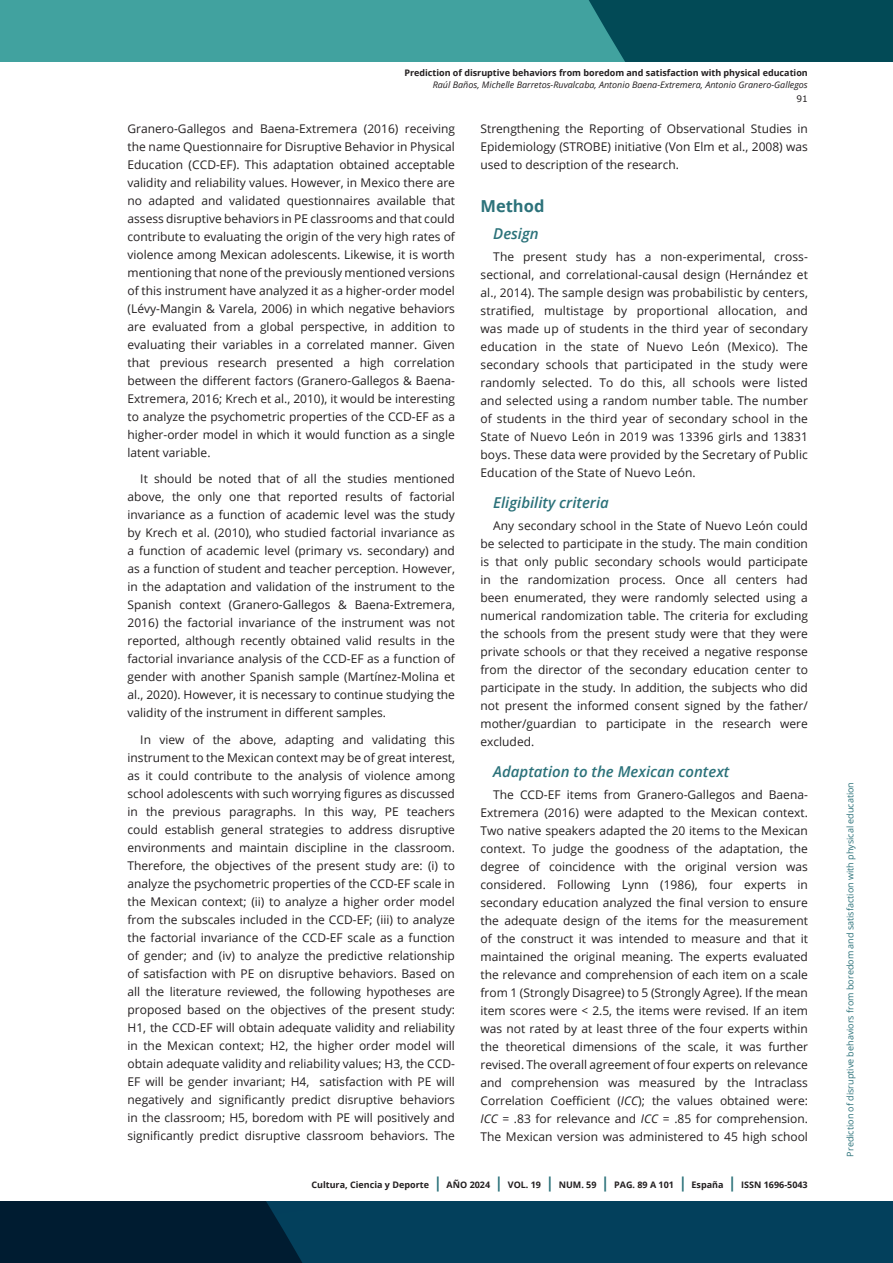
<style>
.page{position:relative;width:893px;height:1263px;background:#fff}
.page>*{position:absolute;margin:0;border:0;box-sizing:border-box;transform-origin:0 0}
.subtitulo_H3{font:700 16.5px "Open Sans";color:#2c727a}
.subtitulo_2_H3{font:italic 600 15px "Open Sans";color:#2c727a}
.Cuerpo_de_texto_P{font:12px/18px "Open Sans";color:#231f20;text-align:justify}
.t1{font:700 9px "Open Sans";color:#231f20}
.t2{font:italic 9px "Open Sans";color:#231f20}
.t3{font:9px "Open Sans";color:#2c727a}
.t4{font:9px "Verdana";color:#231f20}
.s1{font-style:italic}
.s2{font-size:15px;color:#2c727a}
</style>
<div class="page">
<svg style="left:0;top:1201px;width:893px;height:62px;background:#02344e"></svg>
<div style="left:0;top:0;width:893px;height:62px;background:#41a29f"></div>
<div style="left:589px;top:0;width:304px;height:62px;background:#024a56"></div>
<p class="t1" style="left:404px;top:67px;width:405px">Prediction of disruptive behaviors from boredom and satisfaction with physical education</p>
<p class="t2" style="left:433px;top:79px;width:377px">Raúl Baños, Michelle Barretos-Ruvalcaba, Antonio Baena-Extremera, Antonio Granero-Gallegos</p>
<p class="t4" style="left:796px;top:92px;width:13px">91</p>
<p class="Cuerpo_de_texto_P" style="left:128px;top:119px;width:329px">Granero-Gallegos and Baena-Extremera (2016) receiving the name Questionnaire for Disruptive Behavior in Physical Education (CCD-EF). This adaptation obtained acceptable validity and reliability values. However, in Mexico there are no adapted and validated questionnaires available that assess disruptive behaviors in PE classrooms and that could contribute to evaluating the origin of the very high rates of violence among Mexican adolescents. Likewise, it is worth mentioning that none of the previously mentioned versions of this instrument have analyzed it as a higher-order model (Lévy-Mangin &amp; Varela, 2006) in which negative behaviors are evaluated from a global perspective, in addition to evaluating their variables in a correlated manner. Given that previous research presented a high correlation between the different factors (Granero-Gallegos &amp; Baena-Extremera, 2016; Krech et al., 2010), it would be interesting to analyze the psychometric properties of the CCD-EF as a higher-order model in which it would function as a single latent variable.</p>
<p class="Cuerpo_de_texto_P" style="left:128px;top:469px;width:329px;text-indent:13px">It should be noted that of all the studies mentioned above, the only one that reported results of factorial invariance as a function of academic level was the study by Krech et al. (2010), who studied factorial invariance as a function of academic level (primary vs. secondary) and as a function of student and teacher perception. However, in the adaptation and validation of the instrument to the Spanish context (Granero-Gallegos &amp; Baena-Extremera, 2016) the factorial invariance of the instrument was not reported, although recently obtained valid results in the factorial invariance analysis of the CCD-EF as a function of gender with another Spanish sample (Martínez-Molina et al., 2020). However, it is necessary to continue studying the validity of the instrument in different samples.</p>
<p class="Cuerpo_de_texto_P" style="left:128px;top:730px;width:329px;text-indent:13px">In view of the above, adapting and validating this instrument to the Mexican context may be of great interest, as it could contribute to the analysis of violence among school adolescents with such worrying figures as discussed in the previous paragraphs. In this way, PE teachers could establish general strategies to address disruptive environments and maintain discipline in the classroom.<br>Therefore, the objectives of the present study are: (i) to analyze the psychometric properties of the CCD-EF scale in the Mexican context; (ii) to analyze a higher order model from the subscales included in the CCD-EF; (iii) to analyze the factorial invariance of the CCD-EF scale as a function of gender; and (iv) to analyze the predictive relationship of satisfaction with PE on disruptive behaviors. Based on all the literature reviewed, the following hypotheses are proposed based on the objectives of the present study:<br>H1, the CCD-EF will obtain adequate validity and reliability in the Mexican context; H2, the higher order model will obtain adequate validity and reliability values; H3, the CCD-EF will be gender invariant; H4, satisfaction with PE will negatively and significantly predict disruptive behaviors in the classroom; H5, boredom with PE will positively and significantly predict disruptive classroom behaviors. The</p>
<p class="Cuerpo_de_texto_P" style="left:480px;top:119px;width:329px">Strengthening the Reporting of Observational Studies in Epidemiology (STROBE) initiative (Von Elm et al., 2008) was used to description of the research.</p>
<p class="subtitulo_H3" style="left:480px;top:194px;width:65px">Method</p>
<p class="subtitulo_2_H3" style="left:493px;top:223px;width:47px">Design</p>
<p class="Cuerpo_de_texto_P" style="left:480px;top:247px;width:329px;text-indent:13px">The present study has a non-experimental, cross&shy;sectional, and correlational-causal design (Hernández et al., 2014). The sample design was probabilistic by centers, stratified, multistage by proportional allocation, and was made up of students in the third year of secondary education in the state of Nuevo León (Mexico). The secondary schools that participated in the study were randomly selected. To do this, all schools were listed and selected using a random number table. The number of students in the third year of secondary school in the State of Nuevo León in 2019 was 13396 girls and 13831 boys. These data were provided by the Secretary of Public Education of the State of Nuevo León.</p>
<p class="subtitulo_2_H3" style="left:493px;top:492px;width:117px">Eligibility criteria</p>
<p class="Cuerpo_de_texto_P" style="left:480px;top:516px;width:329px;text-indent:13px">Any secondary school in the State of Nuevo León could be selected to participate in the study. The main condition is that only public secondary schools would participate in the randomization process. Once all centers had been enumerated, they were randomly selected using a numerical randomization table. The criteria for excluding the schools from the present study were that they were private schools or that they received a negative response from the director of the secondary education center to participate in the study. In addition, the subjects who did not present the informed consent signed by the father/ mother/guardian to participate in the research were excluded.</p>
<p class="subtitulo_2_H3" style="left:493px;top:761px;width:238px">Adaptation to the Mexican context</p>
<p class="Cuerpo_de_texto_P" style="left:480px;top:785px;width:329px;text-indent:13px">The CCD-EF items from Granero-Gallegos and Baena-Extremera (2016) were adapted to the Mexican context.<br>Two native speakers adapted the 20 items to the Mexican context. To judge the goodness of the adaptation, the degree of coincidence with the original version was considered. Following Lynn (1986), four experts in secondary education analyzed the final version to ensure the adequate design of the items for the measurement of the construct it was intended to measure and that it maintained the original meaning. The experts evaluated the relevance and comprehension of each item on a scale from 1 (Strongly Disagree) to 5 (Strongly Agree). If the mean item scores were <span class="s1">&lt;</span> 2.5, the items were revised. If an item was not rated by at least three of the four experts within the theoretical dimensions of the scale, it was further revised. The overall agreement of four experts on relevance and comprehension was measured by the Intraclass Correlation Coefficient (<span class="s1">ICC</span>); the values obtained were:<br><span class="s1">ICC</span> = .83 for relevance and <span class="s1">ICC</span> = .85 for comprehension.<br>The Mexican version was administered to 45 high school</p>
<p class="t1" style="left:311px;top:1179px;width:498px">Cultura, Ciencia y Deporte <span class="s2">|</span> AÑO 2024 <span class="s2">|</span> VOL. 19 <span class="s2">|</span> NUM. 59 <span class="s2">|</span> PAG. 89 A 101 <span class="s2">|</span> España <span class="s2">|</span> ISSN 1696-5043</p>
<p class="t3" style="left:844px;top:1156px;width:376px;rotate:-90deg">Prediction of disruptive behaviors from boredom and satisfaction with physical education</p>
</div>
